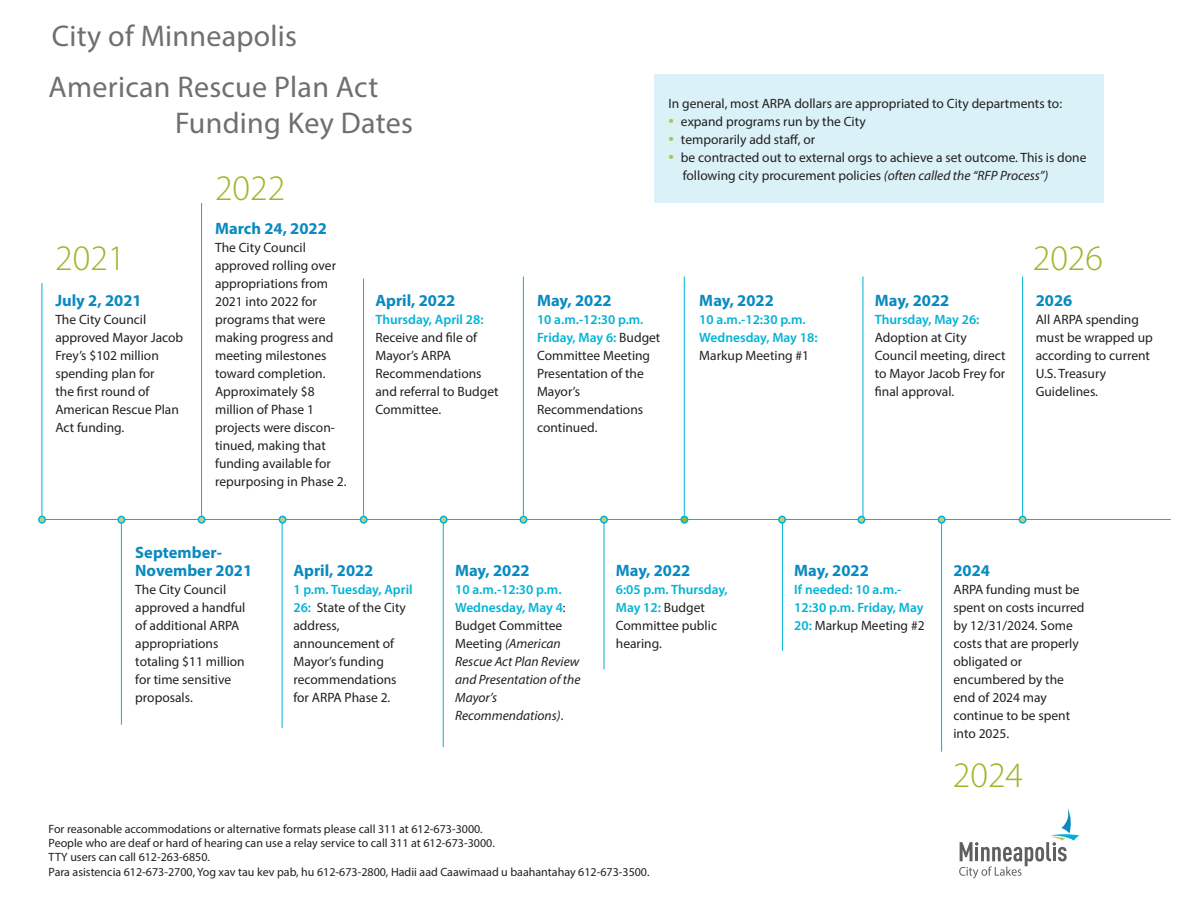
<style>
.page{position:relative;width:1188px;height:918px;background:#fff}
.page>*{position:absolute;margin:0;border:0;box-sizing:border-box;transform-origin:0 0}
.t1{font:300 36px "Myriad Pro";color:#a0b427}
.t2{font:30px "Myriad Pro";letter-spacing:.01em;color:#6e6f72}
.t3{font:700 16.5px "Myriad Pro";color:#0a8ac0}
.t4{font:13.5px/18px "Myriad Pro";color:#231f20}
.t5{font:600 13.5px/18px "Myriad Pro";color:#00b3d6}
.t6{font:italic 13.5px/18px "Myriad Pro";color:#231f20}
.t7{font:12px "Myriad Pro";color:#231f20}
.s1{font-size:19.5px;color:#b2c050}
.s2{font-style:italic}
.s3{font-weight:600;color:#00b3d6}
.s4{font-weight:400;color:#231f20}
.s5{font-weight:600;font-style:normal;color:#00b3d6}
.s6{font-style:normal}
</style>
<div class="page">
<hr style="left:46px;top:519px;width:1125px;height:1px;background:#00b3d6">
<div style="left:681px;top:516px;width:7px;height:7px;background:#a0b427;border-radius:50%"></div>
<div style="left:680px;top:516px;width:8px;height:8px;border:2px solid #00b3d6;border-radius:50%"></div>
<div style="left:360px;top:516px;width:7px;height:7px;background:#c3cd7a;border-radius:50%"></div>
<div style="left:360px;top:516px;width:8px;height:8px;border:2px solid #00b3d6;border-radius:50%"></div>
<div style="left:118px;top:516px;width:7px;height:7px;background:#c3cd7a;border-radius:50%"></div>
<div style="left:117px;top:516px;width:8px;height:8px;border:2px solid #00b3d6;border-radius:50%"></div>
<div style="left:198px;top:516px;width:7px;height:7px;background:#c3cd7a;border-radius:50%"></div>
<div style="left:198px;top:516px;width:8px;height:8px;border:2px solid #00b3d6;border-radius:50%"></div>
<div style="left:279px;top:516px;width:7px;height:7px;background:#c3cd7a;border-radius:50%"></div>
<div style="left:279px;top:516px;width:7px;height:8px;border:2px solid #00b3d6;border-radius:50%"></div>
<div style="left:520px;top:516px;width:7px;height:7px;background:#c3cd7a;border-radius:50%"></div>
<div style="left:520px;top:516px;width:7px;height:8px;border:2px solid #00b3d6;border-radius:50%"></div>
<div style="left:601px;top:516px;width:6px;height:7px;background:#c3cd7a;border-radius:50%"></div>
<div style="left:600px;top:516px;width:8px;height:8px;border:2px solid #00b3d6;border-radius:50%"></div>
<div style="left:440px;top:516px;width:7px;height:7px;background:#c3cd7a;border-radius:50%"></div>
<div style="left:440px;top:516px;width:8px;height:8px;border:2px solid #00b3d6;border-radius:50%"></div>
<div style="left:39px;top:516px;width:6px;height:7px;background:#c3cd7a;border-radius:50%"></div>
<div style="left:38px;top:516px;width:8px;height:8px;border:2px solid #00b3d6;border-radius:50%"></div>
<hr style="left:42px;top:283px;width:1px;height:233px;background:#00b3d6">
<hr style="left:121px;top:523px;width:1px;height:202px;background:#00b3d6">
<hr style="left:282px;top:523px;width:1px;height:205px;background:#00b3d6">
<hr style="left:201px;top:203px;width:1px;height:313px;background:#00b3d6">
<hr style="left:363px;top:279px;width:1px;height:237px;background:#00b3d6">
<hr style="left:443px;top:523px;width:1px;height:224px;background:#00b3d6">
<hr style="left:523px;top:276px;width:1px;height:240px;background:#00b3d6">
<hr style="left:684px;top:276px;width:1px;height:240px;background:#00b3d6">
<hr style="left:604px;top:523px;width:1px;height:146px;background:#00b3d6">
<hr style="left:782px;top:523px;width:1px;height:128px;background:#00b3d6">
<hr style="left:863px;top:276px;width:1px;height:241px;background:#00b3d6">
<hr style="left:941px;top:523px;width:1px;height:229px;background:#00b3d6">
<hr style="left:1022px;top:276px;width:1px;height:240px;background:#00b3d6">
<div style="left:858px;top:516px;width:7px;height:7px;background:#c3cd7a;border-radius:50%"></div>
<div style="left:858px;top:516px;width:7px;height:8px;border:2px solid #00b3d6;border-radius:50%"></div>
<div style="left:938px;top:516px;width:7px;height:7px;background:#c3cd7a;border-radius:50%"></div>
<div style="left:938px;top:516px;width:8px;height:8px;border:2px solid #00b3d6;border-radius:50%"></div>
<div style="left:1019px;top:516px;width:7px;height:7px;background:#c3cd7a;border-radius:50%"></div>
<div style="left:1019px;top:516px;width:8px;height:8px;border:2px solid #00b3d6;border-radius:50%"></div>
<div style="left:779px;top:516px;width:6px;height:7px;background:#c3cd7a;border-radius:50%"></div>
<div style="left:778px;top:516px;width:8px;height:8px;border:2px solid #00b3d6;border-radius:50%"></div>
<svg style="left:959px;top:808px;width:121px;height:70px"></svg>
<div style="left:654px;top:75px;width:450px;height:128px;background:#daf1f7"></div>
<h2 class="t2" style="left:52px;top:18px;width:247px">City of Minneapolis</h2>
<p class="t2" style="left:49px;top:68px;width:331px">American Rescue Plan Act</p>
<p class="t2" style="left:175px;top:104px;width:240px">Funding Key Dates</p>
<p class="t1" style="left:55px;top:236px;width:72px">2021</p>
<p class="t3" style="left:55px;top:290px;width:88px">July 2, 2021</p>
<p class="t4" style="left:55px;top:310px;width:129px">The City Council approved Mayor Jacob<br>Frey’s $102 million spending plan for</p>
<p class="t4" style="left:55px;top:382px;width:96px">the first round of</p>
<p class="t4" style="left:55px;top:400px;width:125px">American Rescue Plan<br>Act funding.</p>
<p class="t1" style="left:215px;top:166px;width:72px">2022</p>
<p class="t3" style="left:215px;top:218px;width:113px">March 24, 2022</p>
<p class="t4" style="left:215px;top:238px;width:123px">The City Council approved rolling over appropriations from<br>2021 into 2022 for programs that were making progress and meeting milestones toward completion.<br>Approximately $8</p>
<p class="t4" style="left:215px;top:400px;width:100px">million of Phase 1</p>
<p class="t4" style="left:215px;top:418px;width:133px">projects were discon&shy;tinued, making that funding available for repurposing in Phase 2.</p>
<p class="t3" style="left:375px;top:290px;width:82px">April, 2022</p>
<p class="t5" style="left:375px;top:310px;width:110px">Thursday, April 28:</p>
<p class="t4" style="left:375px;top:328px;width:103px">Receive and file of<br>Mayor’s ARPA</p>
<p class="t4" style="left:375px;top:364px;width:125px">Recommendations and referral to Budget<br>Committee.</p>
<p class="t4" style="left:668px;top:94px;width:395px">In general, most ARPA dollars are appropriated to City departments to:</p>
<p class="t4" style="left:668px;top:112px;width:199px"><span class="s1">•</span> expand programs run by the City</p>
<p class="t4" style="left:668px;top:130px;width:148px"><span class="s1">•</span> temporarily add staff, or</p>
<p class="t4" style="left:668px;top:148px;width:420px"><span class="s1">•</span> be contracted out to external orgs to achieve a set outcome. This is done</p>
<p class="t4" style="left:683px;top:166px;width:367px">following city procurement policies <span class="s2">(often called the “RFP Process”)</span></p>
<p class="t3" style="left:537px;top:290px;width:76px">May, 2022</p>
<p class="t4" style="left:537px;top:310px;width:125px"><span class="s3">10 a.m.-12:30 p.m.<br>Friday, May 6:</span> Budget<br>Committee Meeting<br>Presentation of the<br>Mayor’s</p>
<p class="t4" style="left:537px;top:400px;width:108px">Recommendations continued.</p>
<p class="t3" style="left:699px;top:290px;width:76px">May, 2022</p>
<p class="t5" style="left:699px;top:310px;width:120px">10 a.m.-12:30 p.m.<br>Wednesday, May 18:<br><span class="s4">Markup Meeting #1</span></p>
<p class="t3" style="left:875px;top:290px;width:76px">May, 2022</p>
<p class="t5" style="left:875px;top:310px;width:106px">Thursday, May 26:<br><span class="s4">Adoption at City</span></p>
<p class="t4" style="left:875px;top:346px;width:132px;text-align:justify">Council meeting, direct to Mayor Jacob Frey for final approval.</p>
<p class="t1" style="left:1033px;top:236px;width:72px">2026</p>
<p class="t3" style="left:1036px;top:290px;width:38px">2026</p>
<p class="t4" style="left:1036px;top:310px;width:105px">All ARPA spending</p>
<p class="t4" style="left:1036px;top:328px;width:119px">must be wrapped up according to current<br>U.S. Treasury</p>
<p class="t4" style="left:1036px;top:382px;width:64px">Guidelines.</p>
<p class="t3" style="left:135px;top:542px;width:88px">September-</p>
<p class="t3" style="left:135px;top:560px;width:118px">November 2021</p>
<p class="t4" style="left:135px;top:580px;width:92px">The City Council</p>
<p class="t4" style="left:135px;top:598px;width:112px">approved a handful</p>
<p class="t4" style="left:135px;top:616px;width:106px">of additional ARPA appropriations</p>
<p class="t4" style="left:135px;top:652px;width:111px">totaling $11 million</p>
<p class="t4" style="left:135px;top:670px;width:97px">for time sensitive</p>
<p class="t4" style="left:135px;top:688px;width:59px">proposals.</p>
<p class="t3" style="left:293px;top:560px;width:82px">April, 2022</p>
<p class="t5" style="left:293px;top:580px;width:121px">1 p.m. Tuesday, April<br>26: <span class="s4">State of the City</span></p>
<p class="t4" style="left:293px;top:616px;width:48px">address,</p>
<p class="t4" style="left:293px;top:634px;width:102px">announcement of</p>
<p class="t4" style="left:293px;top:652px;width:92px">Mayor’s funding</p>
<p class="t4" style="left:293px;top:670px;width:105px">recommendations</p>
<p class="t4" style="left:293px;top:688px;width:98px">for ARPA Phase 2.</p>
<p class="t3" style="left:455px;top:560px;width:76px">May, 2022</p>
<p class="t6" style="left:455px;top:580px;width:127px"><span class="s5">10 a.m.-12:30 p.m.<br>Wednesday, May 4</span><span class="s6">:<br>Budget Committee<br>Meeting</span> (American<br>Rescue Act Plan Review and Presentation of the<br>Mayor’s</p>
<p class="t6" style="left:455px;top:706px;width:110px">Recommendations)<span class="s6">.</span></p>
<p class="t3" style="left:616px;top:560px;width:76px">May, 2022</p>
<p class="t5" style="left:616px;top:580px;width:113px">6:05 p.m. Thursday,<br>May 12: <span class="s4">Budget</span></p>
<p class="t4" style="left:616px;top:616px;width:103px">Committee public hearing.</p>
<p class="t7" style="left:49px;top:821px;width:436px">For reasonable accommodations or alternative formats please call 311 at 612-673-3000.</p>
<p class="t7" style="left:49px;top:835px;width:448px">People who are deaf or hard of hearing can use a relay service to call 311 at 612-673-3000.</p>
<p class="t7" style="left:49px;top:850px;width:163px">TTY users can call 612-263-6850.</p>
<p class="t7" style="left:49px;top:864px;width:603px">Para asistencia 612-673-2700, Yog xav tau kev pab, hu 612-673-2800, Hadii aad Caawimaad u baahantahay 612-673-3500.</p>
<p class="t3" style="left:794px;top:560px;width:76px">May, 2022</p>
<p class="t5" style="left:794px;top:580px;width:132px">If needed: 10 a.m.-<br>12:30 p.m. Friday, May<br>20: <span class="s4">Markup Meeting #2</span></p>
<p class="t3" style="left:953px;top:560px;width:38px">2024</p>
<p class="t4" style="left:953px;top:580px;width:132px">ARPA funding must be spent on costs incurred by 12/31/2024. Some costs that are properly obligated or</p>
<p class="t4" style="left:953px;top:670px;width:112px">encumbered by the</p>
<p class="t4" style="left:953px;top:688px;width:95px">end of 2024 may</p>
<p class="t4" style="left:953px;top:706px;width:118px">continue to be spent into 2025.</p>
<p class="t1" style="left:953px;top:753px;width:72px">2024</p>
</div>
